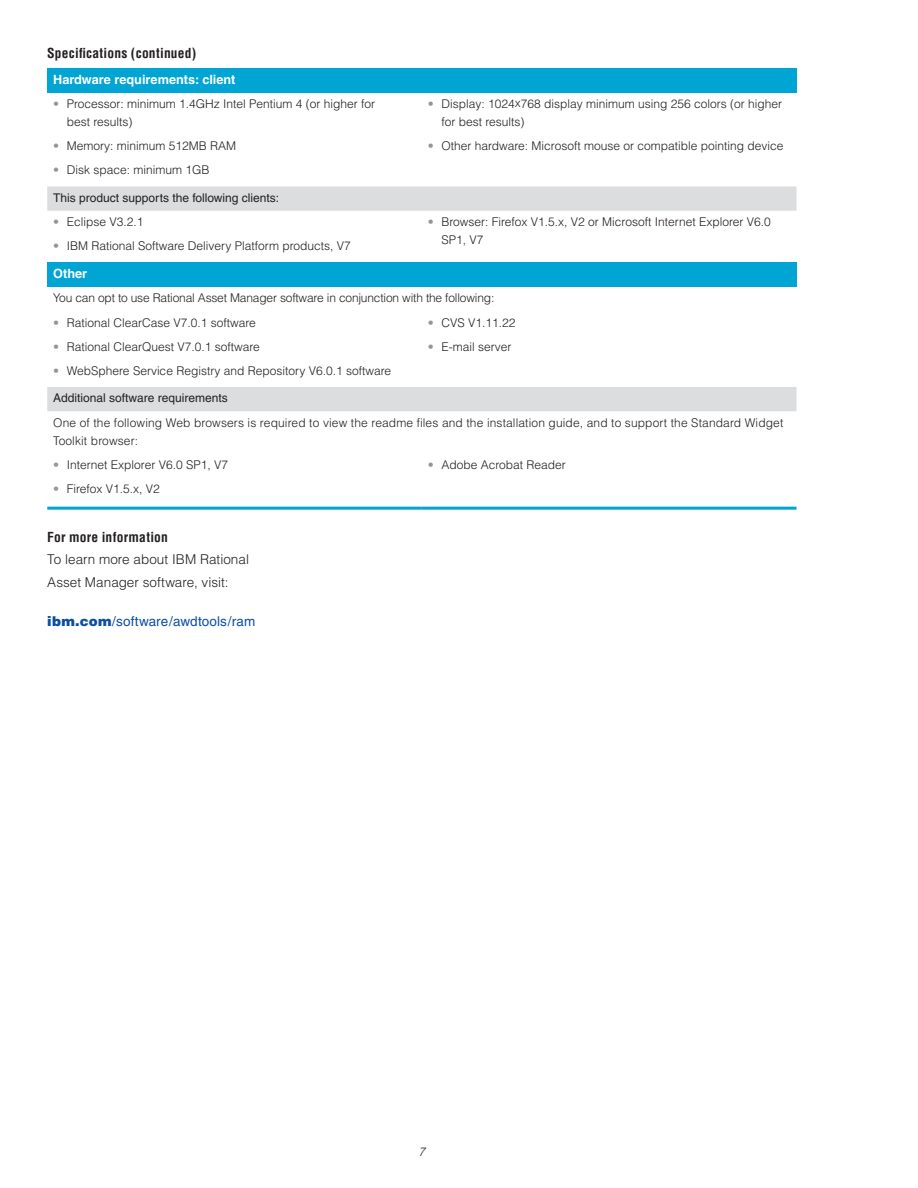
<style>
.page{position:relative;width:918px;height:1188px;background:#fff}
.page>*{position:absolute;margin:0;border:0;box-sizing:border-box;transform-origin:0 0}
.t1{font:300 13.5px/22.5px "Helvetica";color:#231f20}
.t2{font:700 condensed 13.5px "Helvetica";letter-spacing:.015em;color:#231f20}
.t3{font:13.5px "Helvetica";letter-spacing:.01em;color:#0b4ea2}
.t4{font:700 12.75px "Helvetica";color:#fff}
.t5{font:300 12px/18px "Helvetica";color:#231f20}
.t6{font:12px "Helvetica";color:#231f20}
.t7{font:300 12px/24px "Helvetica";color:#939598}
.s1{color:#939598}
.s2{font-weight:900}
</style>
<div class="page">
<div style="left:47px;top:68px;width:749px;height:25px;background:#00a5d3"></div>
<svg style="left:47px;top:186px;width:749px;height:225px"></svg>
<div style="left:47px;top:262px;width:749px;height:25px;background:#00a5d3"></div>
<hr style="left:47px;top:507px;width:375px;height:3px;background:#00a5d3">
<hr style="left:422px;top:507px;width:374px;height:3px;background:#00a5d3">
<p class="t2" style="left:47px;top:45px;width:151px">Specifications (continued)</p>
<p class="t4" style="left:53px;top:72px;width:184px">Hardware requirements: client</p>
<p class="t5" style="left:67px;top:95px;width:310px">Processor: minimum 1.4GHz Intel Pentium 4 (or higher for best results)</p>
<p class="t5" style="left:67px;top:134px;width:171px;line-height:24px">Memory: minimum 512MB RAM<br>Disk space: minimum 1GB</p>
<p class="t7" style="left:53px;top:92px;width:7px">•</p>
<p class="t7" style="left:53px;top:134px;width:7px">• •</p>
<p class="t7" style="left:428px;top:92px;width:7px">•</p>
<p class="t7" style="left:428px;top:134px;width:7px">•</p>
<p class="t5" style="left:441px;top:95px;width:342px">Display: 1024x768 display minimum using 256 colors (or higher for best results)</p>
<p class="t5" style="left:441px;top:137px;width:344px">Other hardware: Microsoft mouse or compatible pointing device</p>
<p class="t6" style="left:53px;top:191px;width:228px">This product supports the following clients:</p>
<p class="t5" style="left:67px;top:210px;width:286px;line-height:24px">Eclipse V3.2.1<br>IBM Rational Software Delivery Platform products, V7</p>
<p class="t7" style="left:53px;top:210px;width:7px">• •</p>
<p class="t5" style="left:441px;top:213px;width:331px">Browser: Firefox V1.5.x, V2 or Microsoft Internet Explorer V6.0<br>SP1, V7</p>
<p class="t7" style="left:428px;top:210px;width:7px">•</p>
<p class="t4" style="left:53px;top:266px;width:36px">Other</p>
<p class="t5" style="left:67px;top:286px;width:429px;line-height:24.2px;text-indent:-14px">You can opt to use Rational Asset Manager software in conjunction with the following:<br>Rational ClearCase V7.0.1 software<br>Rational ClearQuest V7.0.1 software<br>WebSphere Service Registry and Repository V6.0.1 software</p>
<p class="t7" style="left:53px;top:310px;width:7px;text-align:justify">• • •</p>
<p class="t5" style="left:441px;top:310px;width:76px;line-height:24px">CVS V1.11.22<br>E-mail server</p>
<p class="t7" style="left:428px;top:310px;width:7px">• •</p>
<p class="t6" style="left:53px;top:391px;width:176px">Additional software requirements</p>
<p class="t5" style="left:53px;top:413px;width:732px">One of the following Web browsers is required to view the readme files and the installation guide, and to support the Standard Widget<br>Toolkit browser:</p>
<p class="t5" style="left:67px;top:453px;width:163px;line-height:24px">Internet Explorer V6.0 SP1, V7<br>Firefox V1.5.x, V2</p>
<p class="t7" style="left:53px;top:453px;width:7px">• •</p>
<p class="t5" style="left:428px;top:456px;width:139px"><span class="s1">•</span> Adobe Acrobat Reader</p>
<p class="t2" style="left:47px;top:528px;width:122px">For more information</p>
<p class="t1" style="left:47px;top:548px;width:203px">To learn more about IBM Rational<br>Asset Manager software, visit:</p>
<p class="t3" style="left:47px;top:613px;width:210px"><span class="s2">ibm.com</span>/software/awdtools/ram</p>
</div>
